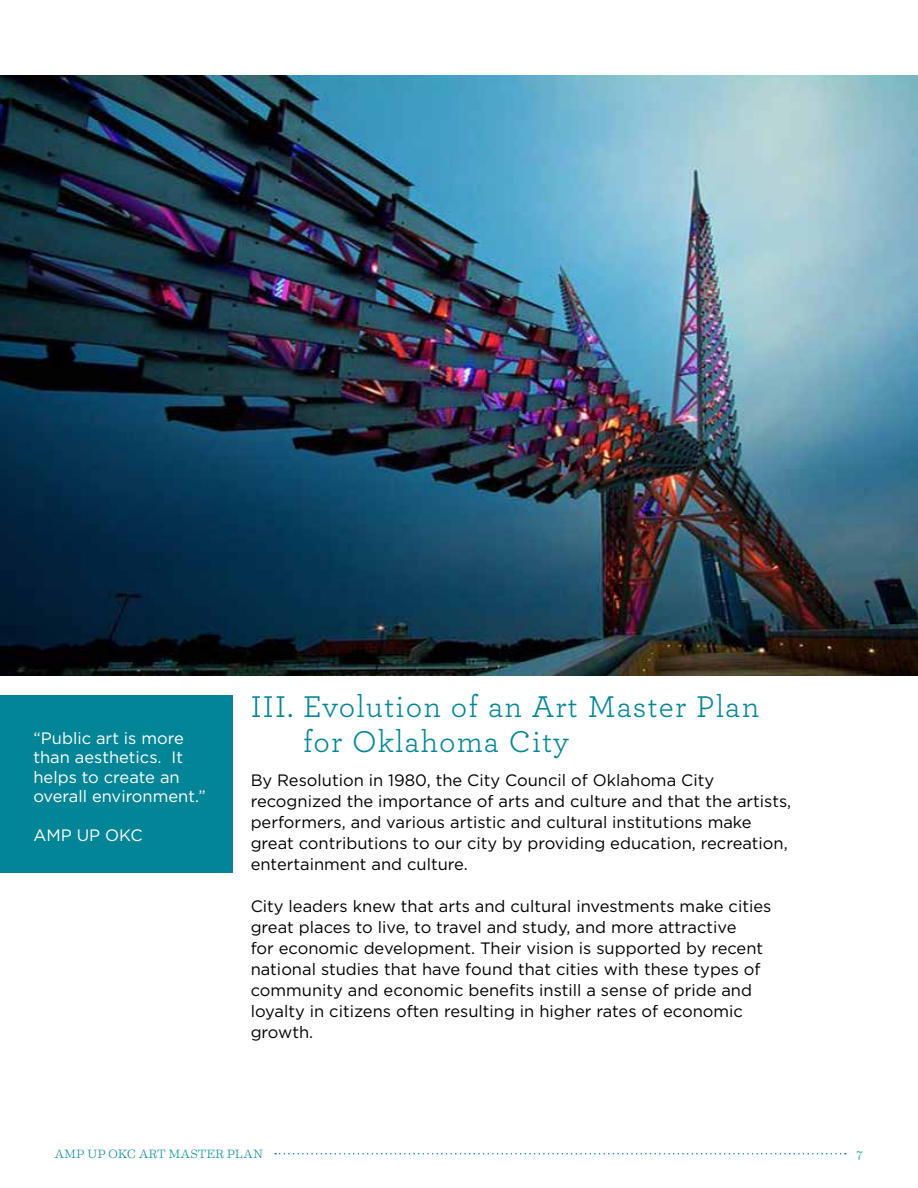
<style>
.page{position:relative;width:918px;height:1188px;background:#fff}
.page>*{position:absolute;margin:0;border:0;box-sizing:border-box;transform-origin:0 0}
.t1{font:31.5px/34.5px "Archer Pro";letter-spacing:.04em;color:#038598}
.t2{font:16.5px/21px "Gotham";color:#000}
.t3{font:16.5px/19.5px "Gotham";color:#fff}
.t4{font:300 12px "Eames Century Modern";letter-spacing:-.015em;color:#038598}
</style>
<div class="page">
<svg style="left:275px;top:1153px;width:571px;height:1px"></svg>
<img style="left:0;top:76px;width:918px;height:599px">
<div style="left:0;top:695px;width:232px;height:178px;background:#038598"></div>
<p class="t3" style="left:33px;top:728px;width:174px">“Public art is more than aesthetics. It helps to create an overall environment.”</p>
<p class="t3" style="left:33px;top:826px;width:111px">AMP UP OKC</p>
<h1 class="t1" style="left:303px;top:688px;width:458px;text-indent:-52px">III. Evolution of an Art Master Plan for Oklahoma City</h1>
<p class="t2" style="left:251px;top:770px;width:542px">By Resolution in 1980, the City Council of Oklahoma City recognized the importance of arts and culture and that the artists, performers, and various artistic and cultural institutions make great contributions to our city by providing education, recreation, entertainment and culture.</p>
<p class="t2" style="left:251px;top:896px;width:522px">City leaders knew that arts and cultural investments make cities great places to live, to travel and study, and more attractive<br>for economic development. Their vision is supported by recent national studies that have found that cities with these types of community and economic benefits instill a sense of pride and loyalty in citizens often resulting in higher rates of economic growth.</p>
<p class="t4" style="left:54px;top:1144px;width:211px">AMP UP OKC ART MASTER PLAN</p>
<p class="t4" style="left:856px;top:1144px;width:8px">7</p>
</div>
